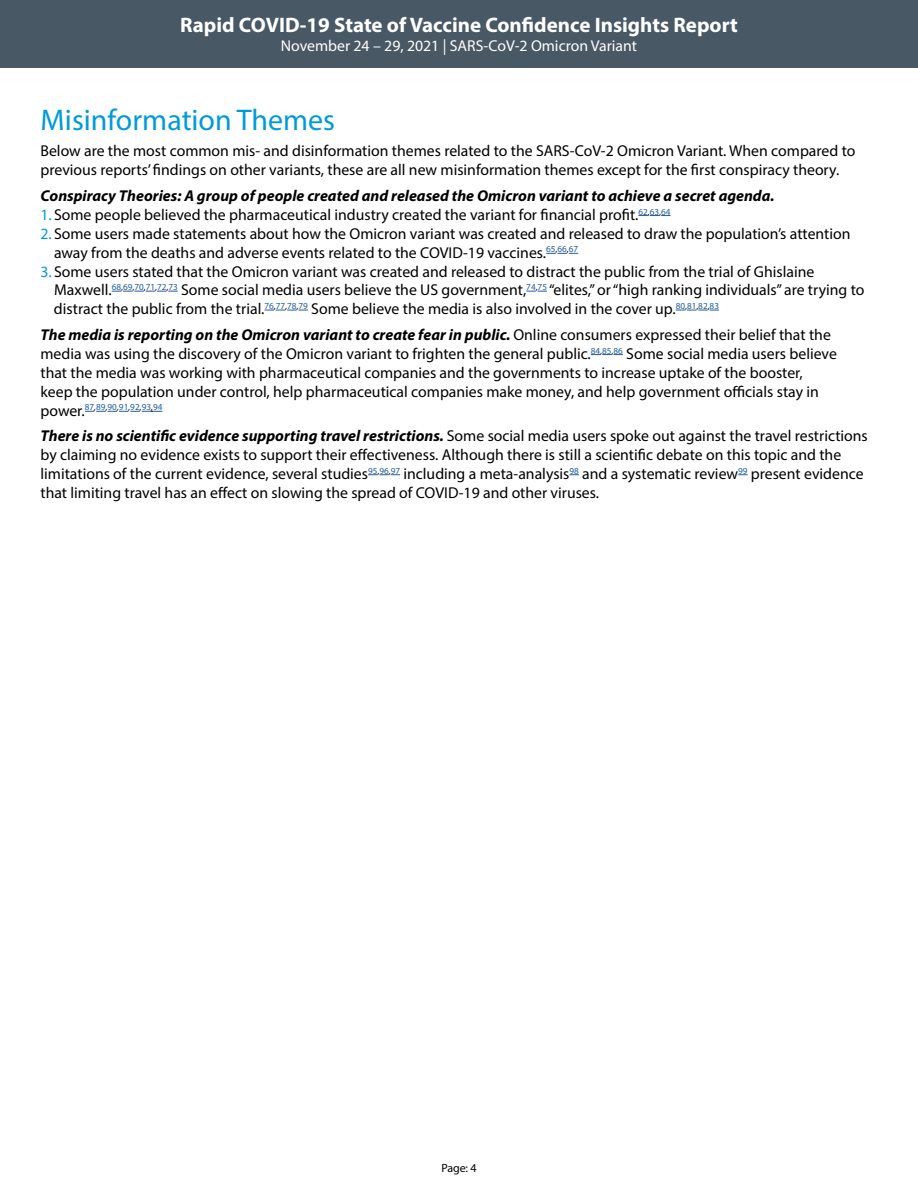
<style>
.page{position:relative;width:918px;height:1188px;background:#fff}
.page>*{position:absolute;margin:0;border:0;box-sizing:border-box;transform-origin:0 0}
.t1{font:30px "Myriad Pro";color:#009ada}
.t2{font:700 21px "Myriad Pro";color:#fff}
.t3{font:15.75px/18.9px "Myriad Pro";color:#000}
.t4{font:italic 700 15.75px "Myriad Pro";color:#000}
.t5{font:15.75px "Myriad Pro";color:#fff}
.t6{font:12px "Myriad Pro";color:#000}
.t7{font:9.15px "Myriad Pro";color:#215e9e}
.s1{color:#009ada}
.s2{font-weight:700;font-style:italic}
.s3{font-size:15.75px;color:#000}
.s4{font-style:italic;color:#000}
</style>
<div class="page">
<div style="left:0;top:0;width:918px;height:68px;background:#485865"></div>
<svg style="left:638px;top:215px;width:33px;height:1px"></svg>
<svg style="left:546px;top:253px;width:32px;height:1px"></svg>
<svg style="left:112px;top:291px;width:66px;height:1px"></svg>
<svg style="left:526px;top:291px;width:21px;height:1px"></svg>
<svg style="left:264px;top:310px;width:44px;height:1px"></svg>
<svg style="left:676px;top:310px;width:43px;height:1px"></svg>
<svg style="left:591px;top:354px;width:32px;height:1px"></svg>
<svg style="left:85px;top:411px;width:77px;height:1px"></svg>
<svg style="left:368px;top:474px;width:32px;height:1px"></svg>
<h2 class="t2" style="left:180px;top:11px;width:559px">Rapid COVID-19 State of Vaccine Confidence Insights Report</h2>
<p class="t5" style="left:281px;top:36px;width:358px">November 24 – 29, 2021 | SARS-CoV-2 Omicron Variant</p>
<h2 class="t1" style="left:40px;top:101px;width:296px">Misinformation Themes</h2>
<p class="t3" style="left:40px;top:141px;width:816px">Below are the most common mis- and disinformation themes related to the SARS-CoV-2 Omicron Variant. When compared to previous reports’ findings on other variants, these are all new misinformation themes except for the first conspiracy theory.</p>
<p class="t4" style="left:40px;top:185px;width:736px">Conspiracy Theories: A group of people created and released the Omicron variant to achieve a secret agenda.</p>
<p class="t3" style="left:40px;top:205px;width:632px"><span class="s1">1.</span> Some people believed the pharmaceutical industry created the variant for financial profit.<sup>62</sup><sup>,</sup><sup>63</sup><sup>,</sup><sup>64</sup></p>
<p class="t3" style="left:54px;top:224px;width:798px;text-indent:-14px"><span class="s1">2.</span> Some users made statements about how the Omicron variant was created and released to draw the population’s attention away from the deaths and adverse events related to the COVID-19 vaccines.<sup>65</sup><sup>,</sup><sup>66</sup><sup>,</sup><sup>67</sup></p>
<p class="t3" style="left:54px;top:262px;width:812px;text-indent:-13px"><span class="s1">3.</span> Some users stated that the Omicron variant was created and released to distract the public from the trial of Ghislaine<br>Maxwell.<sup>68</sup><sup>,</sup><sup>69</sup><sup>,</sup><sup>70</sup><sup>,</sup><sup>71</sup><sup>,</sup><sup>72</sup><sup>,</sup><sup>73</sup> Some social media users believe the US government,<sup>74</sup><sup>,</sup><sup>75</sup> “elites,” or “high ranking individuals” are trying to distract the public from the trial.<sup>76</sup><sup>,</sup><sup>77</sup><sup>,</sup><sup>78</sup><sup>,</sup><sup>79</sup> Some believe the media is also involved in the cover up.<sup>80</sup><sup>,</sup><sup>81</sup><sup>,</sup><sup>82</sup><sup>,</sup><sup>83</sup></p>
<p class="t3" style="left:40px;top:325px;width:798px"><span class="s2">The media is reporting on the Omicron variant to create fear in public.</span> Online consumers expressed their belief that the media was using the discovery of the Omicron variant to frighten the general public.<sup>84</sup><sup>,</sup><sup>85</sup><sup>,</sup><sup>86</sup> Some social media users believe that the media was working with pharmaceutical companies and the governments to increase uptake of the booster, keep the population under control, help pharmaceutical companies make money, and help government officials stay in</p>
<p class="t7" style="left:41px;top:402px;width:123px"><span class="s3">power.</span>87<span class="s4">,</span>89<span class="s4">,</span>90<span class="s4">,</span>91<span class="s4">,</span>92<span class="s4">,</span>93<span class="s4">,</span>94</p>
<p class="t3" style="left:40px;top:426px;width:829px"><span class="s2">There is no scientific evidence supporting travel restrictions.</span> Some social media users spoke out against the travel restrictions by claiming no evidence exists to support their effectiveness. Although there is still a scientific debate on this topic and the limitations of the current evidence, several studies<sup>95</sup><sup>,</sup><sup>96</sup><sup>,</sup><sup>97</sup> including a meta-analysis<sup>98</sup> and a systematic review<sup>99</sup> present evidence that limiting travel has an effect on slowing the spread of COVID-19 and other viruses.</p>
<p class="t6" style="left:441px;top:1161px;width:37px">Page: 4</p>
</div>
